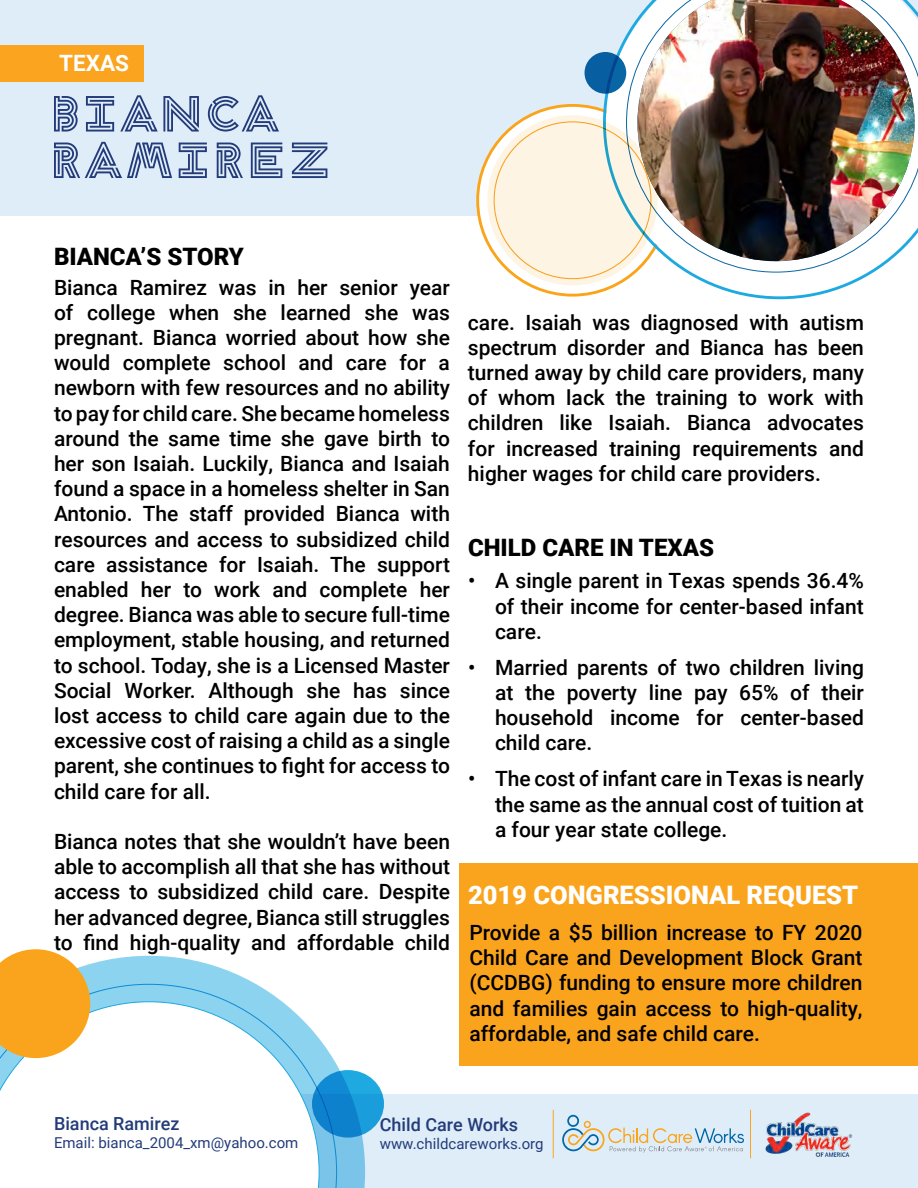
<style>
.page{position:relative;width:918px;height:1188px;background:#fff}
.page>*{position:absolute;margin:0;border:0;box-sizing:border-box;transform-origin:0 0}
.t1{font:54px/46.5px "Daidalos";letter-spacing:.07em;color:#243b7a}
.t2{font:900 25.5px "Roboto";color:#fff}
.t3{font:900 24px "Roboto";color:#000}
.t4{font:700 22.5px "Roboto";color:#fff}
.t5{font:500 21px/25.2px "Roboto";color:#000;text-align:justify}
.t6{font:500 18px "Roboto";color:#233c79}
.t7{font:15px "Roboto";color:#233c79}
</style>
<div class="page">
<div style="left:0;top:1094px;width:918px;height:94px;background:#dfedf9"></div>
<svg style="left:90px;top:956px;width:275px;height:232px"></svg>
<svg style="left:0;top:1002px;width:319px;height:186px"></svg>
<div style="left:4px;top:1029px;width:290px;height:159px;background:#fff"></div>
<svg style="left:312px;top:1070px;width:72px;height:68px;background:#1590d4"></svg>
<svg style="left:0;top:949px;width:90px;height:109px;background:#f7b03f"></svg>
<div style="left:0;top:0;width:918px;height:215px;background:#dfedf9"></div>
<svg style="left:478px;top:105px;width:189px;height:190px;fill:#fff"></svg>
<svg style="left:603px;top:35px;width:269px;height:264px"></svg>
<svg style="left:626px;top:9px;width:292px;height:264px"></svg>
<svg style="left:487px;top:115px;width:171px;height:170px;background:#faedd8"></svg>
<svg style="left:585px;top:52px;width:41px;height:42px"></svg>
<div style="left:494px;top:122px;width:157px;height:157px;background:#fef4e4;border-radius:50%"></div>
<img style="left:765px;top:1112px;width:87px;height:45px">
<hr style="left:750px;top:1110px;width:1px;height:48px;background:#faa41a">
<hr style="left:553px;top:1110px;width:1px;height:48px;background:#faa41a">
<div style="left:460px;top:864px;width:458px;height:202px;background:#faa41d"></div>
<svg style="left:562px;top:1115px;width:182px;height:38px"></svg>
<img style="left:637px;top:0;width:278px;height:261px">
<div style="left:0;top:46px;width:144px;height:36px;background:#faa41f"></div>
<p class="t4" style="left:59px;top:47px;width:71px">TEXAS</p>
<h1 class="t1" style="left:54px;top:91px;width:278px">BIANCA<br>RAMIREZ</h1>
<p class="t3" style="left:54px;top:240px;width:191px">BIANCA’S STORY</p>
<p class="t5" style="left:54px;top:274px;width:398px">Bianca Ramirez was in her senior year of college when she learned she was pregnant. Bianca worried about how she would complete school and care for a newborn with few resources and no ability to pay for child care. She became homeless around the same time she gave birth to her son Isaiah. Luckily, Bianca and Isaiah found a space in a homeless shelter in San Antonio. The staff provided Bianca with resources and access to subsidized child care assistance for Isaiah. The support enabled her to work and complete her degree. Bianca was able to secure full-time employment, stable housing, and returned to school. Today, she is a Licensed Master Social Worker. Although she has since lost access to child care again due to the excessive cost of raising a child as a single parent, she continues to fight for access to child care for all.</p>
<p class="t5" style="left:54px;top:828px;width:398px">Bianca notes that she wouldn’t have been able to accomplish all that she has without access to subsidized child care. Despite her advanced degree, Bianca still struggles to find high-quality and affordable child</p>
<p class="t5" style="left:468px;top:309px;width:397px">care. Isaiah was diagnosed with autism spectrum disorder and Bianca has been turned away by child care providers, many of whom lack the training to work with children like Isaiah. Bianca advocates for increased training requirements and higher wages for child care providers.</p>
<p class="t3" style="left:468px;top:530px;width:248px">CHILD CARE IN TEXAS</p>
<p class="t5" style="left:495px;top:568px;width:370px;text-indent:-27px">• A single parent in Texas spends 36.4% of their income for center-based infant care.</p>
<p class="t5" style="left:495px;top:654px;width:371px;text-indent:-27px">• Married parents of two children living at the poverty line pay 65% of their household income for center-based child care.</p>
<p class="t5" style="left:495px;top:766px;width:371px;text-indent:-27px">• The cost of infant care in Texas is nearly the same as the annual cost of tuition at a four year state college.</p>
<p class="t2" style="left:468px;top:877px;width:392px">2019 CONGRESSIONAL REQUEST</p>
<p class="t5" style="left:469px;top:919px;width:395px">Provide a $5 billion increase to FY 2020<br>Child Care and Development Block Grant (CCDBG) funding to ensure more children and families gain access to high-quality, affordable, and safe child care.</p>
<p class="t6" style="left:54px;top:1111px;width:127px">Bianca Ramirez</p>
<p class="t7" style="left:54px;top:1132px;width:246px">Email: bianca_2004_xm@yahoo.com</p>
<p class="t6" style="left:380px;top:1112px;width:140px">Child Care Works</p>
<p class="t7" style="left:380px;top:1133px;width:165px">www.childcareworks.org</p>
</div>
